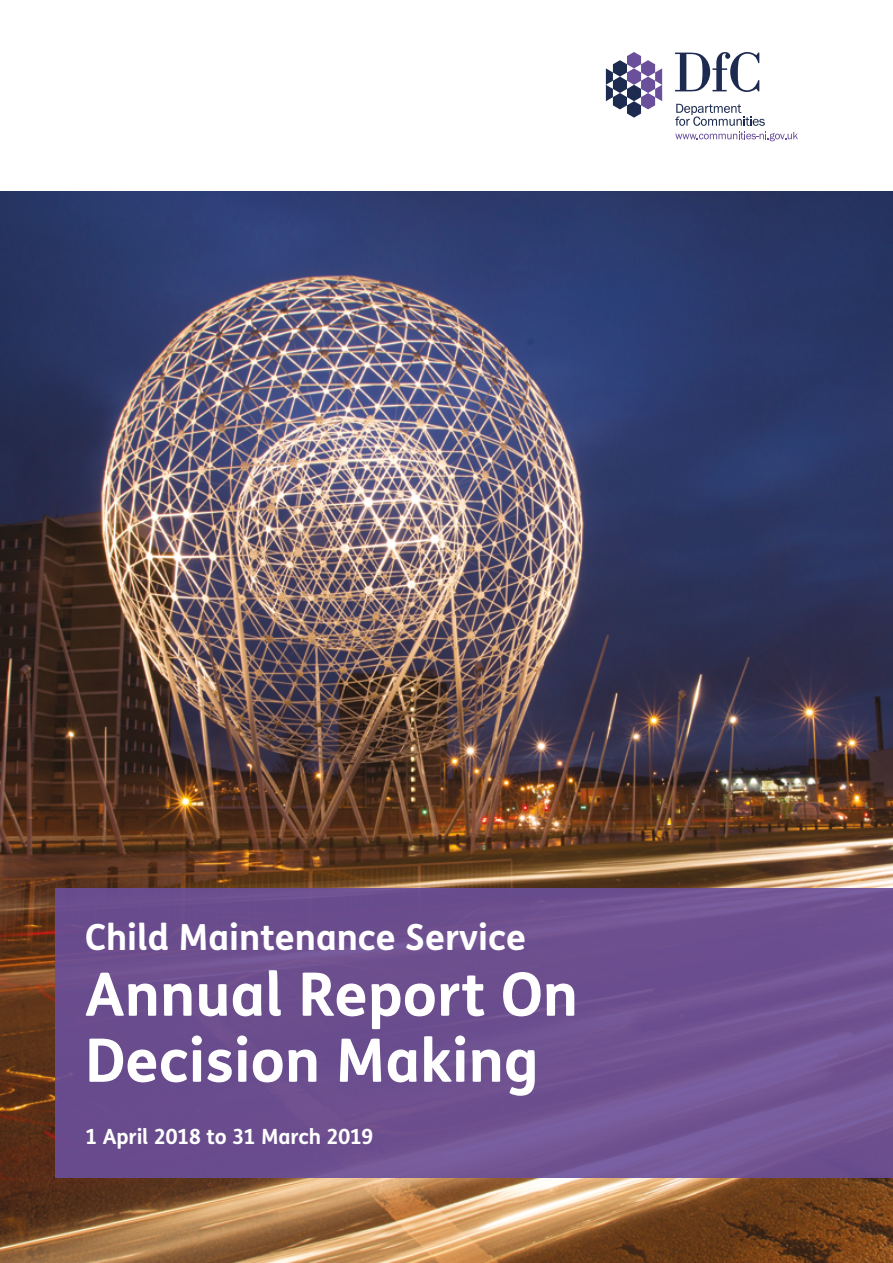
<style>
.page{position:relative;width:893px;height:1263px;background:#fff}
.page>*{position:absolute;margin:0;border:0;box-sizing:border-box;transform-origin:0 0}
.t1{font:700 60px/66px "FS Me";color:#fff}
.t2{font:700 36px "FS Me";color:#fff}
.t3{font:700 21px "FS Me";letter-spacing:-.015em;color:#fff}
</style>
<div class="page">
<img style="left:0;top:191px;width:893px;height:1072px">
<svg style="left:606px;top:52px;width:56px;height:66px"></svg>
<svg style="left:675px;top:52px;width:84px;height:40px"></svg>
<svg style="left:675px;top:132px;width:123px;height:9px"></svg>
<svg style="left:675px;top:104px;width:90px;height:22px"></svg>
<div style="left:55px;top:889px;width:838px;height:289px;background:linear-gradient(to right,#694c8c,#735696)"></div>
<p class="t2" style="left:85px;top:909px;width:443px">Child Maintenance Service</p>
<p class="t1" style="left:85px;top:958px;width:495px">Annual Report On<br>Decision Making</p>
<p class="t3" style="left:85px;top:1120px;width:290px">1 April 2018 to 31 March 2019</p>
</div>
